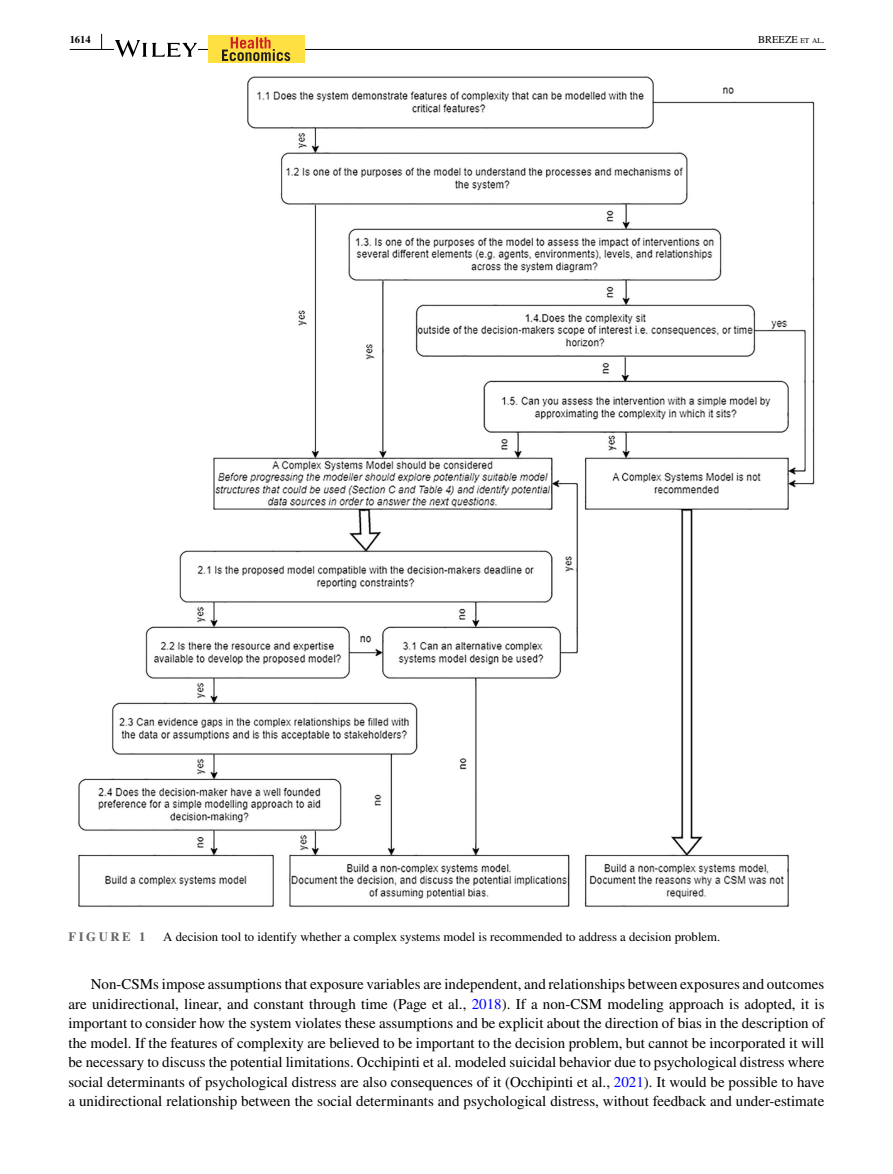
<style>
.page{position:relative;width:893px;height:1174px;background:#fff}
.page>*{position:absolute;margin:0;border:0;box-sizing:border-box;transform-origin:0 0}
.t1{font:15px/19.5px "STIX";color:#000;text-align:justify}
.t2{font:12.75px "STIX";color:#000}
.t3{font:700 12.75px "STIX";letter-spacing:.2em;color:#636466}
.t4{font:10.5px "STIX";color:#000}
.t5{font:700 10.5px "STIX";color:#000}
.s1{font-size:7.35px}
.s2{color:#00f}
</style>
<div class="page">
<hr style="left:70px;top:49px;width:756px;height:1px;background:#000">
<svg style="left:115px;top:40px;width:82px;height:17px"></svg>
<div style="left:208px;top:35px;width:96px;height:27px;background:#fee042"></div>
<svg style="left:222px;top:37px;width:68px;height:24px"></svg>
<svg style="left:101px;top:34px;width:1px;height:15px"></svg>
<img style="left:78px;top:76px;width:737px;height:831px">
<p class="t5" style="left:70px;top:34px;width:22px">1614</p>
<p class="t4" style="left:758px;top:32px;width:68px">BREEZE <span class="s1">et al</span>.</p>
<p class="t3" style="left:68px;top:929px;width:78px">FIGURE 1</p>
<p class="t2" style="left:163px;top:928px;width:558px">A decision tool to identify whether a complex systems model is recommended to address a decision problem.</p>
<p class="t1" style="left:68px;top:975px;width:758px;text-indent:22px">Non-CSMs impose assumptions that exposure variables are independent, and relationships between exposures and outcomes are unidirectional, linear, and constant through time (Page et al., <span class="s2">2018</span>). If a non-CSM modeling approach is adopted, it is important to consider how the system violates these assumptions and be explicit about the direction of bias in the description of the model. If the features of complexity are believed to be important to the decision problem, but cannot be incorporated it will be necessary to discuss the potential limitations. Occhipinti et al. modeled suicidal behavior due to psychological distress where social determinants of psychological distress are also consequences of it (Occhipinti et al., <span class="s2">2021</span>). It would be possible to have a unidirectional relationship between the social determinants and psychological distress, without feedback and under-estimate</p>
</div>
